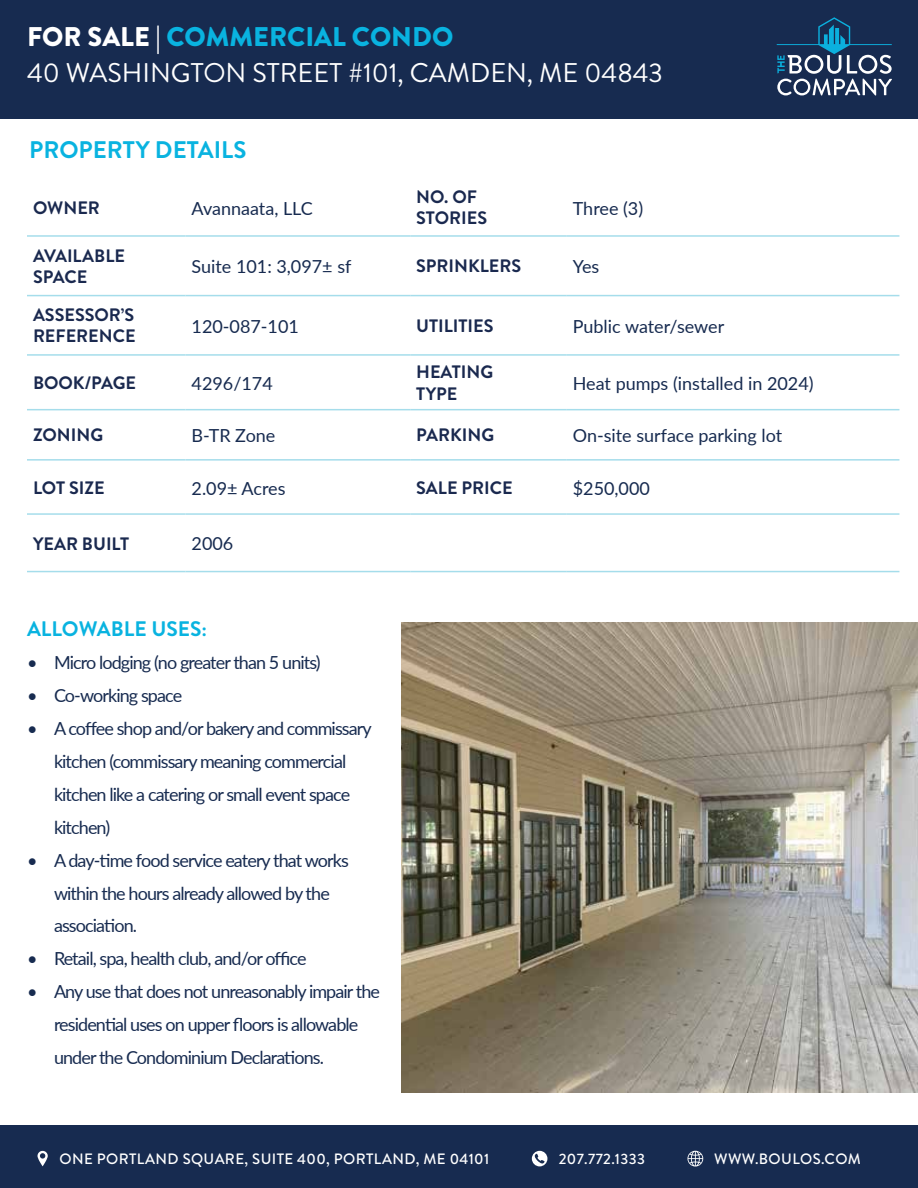
<style>
.page{position:relative;width:918px;height:1188px;background:#fff}
.page>*{position:absolute;margin:0;border:0;box-sizing:border-box;transform-origin:0 0}
.t1{font:27px/36px "Brandon Grotesque";color:#fff}
.t2{font:700 24px "Brandon Grotesque";color:#09b3e0}
.t3{font:700 21px "Brandon Grotesque";color:#09b3e0}
.t4{font:18px/33px "Lato";letter-spacing:-.05em;color:#172b50}
.t5{font:700 18px/21px "Brandon Grotesque";color:#1a294f}
.t6{font:18px "Lato";color:#172b50}
.t7{font:500 15px "Brandon Grotesque";letter-spacing:.025em;color:#fff}
.s1{font-weight:900}
.s2{font-weight:900;color:#09b3e0}
</style>
<div class="page">
<hr style="left:27px;top:235px;width:159px;height:2px;background:#a5ddeb">
<hr style="left:186px;top:235px;width:224px;height:2px;background:#a5ddeb">
<hr style="left:410px;top:235px;width:157px;height:2px;background:#a5ddeb">
<hr style="left:567px;top:235px;width:332px;height:2px;background:#a5ddeb">
<hr style="left:27px;top:295px;width:159px;height:1px;background:#a5ddeb">
<hr style="left:186px;top:295px;width:224px;height:1px;background:#a5ddeb">
<hr style="left:410px;top:295px;width:157px;height:1px;background:#a5ddeb">
<hr style="left:567px;top:295px;width:332px;height:1px;background:#a5ddeb">
<hr style="left:27px;top:354px;width:159px;height:2px;background:#a5ddeb">
<hr style="left:186px;top:354px;width:224px;height:2px;background:#a5ddeb">
<hr style="left:410px;top:354px;width:157px;height:2px;background:#a5ddeb">
<hr style="left:567px;top:354px;width:332px;height:2px;background:#a5ddeb">
<hr style="left:27px;top:409px;width:159px;height:1px;background:#a5ddeb">
<hr style="left:186px;top:409px;width:224px;height:1px;background:#a5ddeb">
<hr style="left:410px;top:409px;width:157px;height:1px;background:#a5ddeb">
<hr style="left:567px;top:409px;width:332px;height:1px;background:#a5ddeb">
<hr style="left:27px;top:459px;width:159px;height:2px;background:#a5ddeb">
<hr style="left:186px;top:459px;width:224px;height:2px;background:#a5ddeb">
<hr style="left:410px;top:459px;width:157px;height:2px;background:#a5ddeb">
<hr style="left:567px;top:459px;width:332px;height:2px;background:#a5ddeb">
<hr style="left:27px;top:513px;width:159px;height:2px;background:#a5ddeb">
<hr style="left:186px;top:513px;width:224px;height:2px;background:#a5ddeb">
<hr style="left:410px;top:513px;width:157px;height:2px;background:#a5ddeb">
<hr style="left:567px;top:513px;width:332px;height:2px;background:#a5ddeb">
<hr style="left:27px;top:571px;width:159px;height:1px;background:#a5ddeb">
<hr style="left:186px;top:571px;width:224px;height:1px;background:#a5ddeb">
<hr style="left:410px;top:571px;width:157px;height:1px;background:#a5ddeb">
<hr style="left:567px;top:571px;width:332px;height:1px;background:#a5ddeb">
<div style="left:0;top:1126px;width:918px;height:62px;background:#172b50"></div>
<svg style="left:38px;top:1151px;width:10px;height:15px"></svg>
<svg style="left:532px;top:1151px;width:15px;height:15px"></svg>
<svg style="left:687px;top:1151px;width:16px;height:16px"></svg>
<div style="left:0;top:0;width:918px;height:119px;background:#172b50"></div>
<svg style="left:777px;top:17px;width:115px;height:78px"></svg>
<img style="left:402px;top:623px;width:516px;height:469px">
<h1 class="t1" style="left:27px;top:19px;width:638px"><span class="s1">FOR SALE |</span> <span class="s2">COMMERCIAL CONDO<br></span>40 WASHINGTON STREET #101, CAMDEN, ME 04843</h1>
<h2 class="t2" style="left:29px;top:133px;width:219px">PROPERTY DETAILS</h2>
<p class="t5" style="left:33px;top:197px;width:68px">OWNER</p>
<p class="t6" style="left:192px;top:195px;width:123px">Avannaata, LLC</p>
<p class="t5" style="left:416px;top:187px;width:73px">NO. OF<br>STORIES</p>
<p class="t4" style="left:573px;top:191px;width:72px">Three (3)</p>
<p class="t5" style="left:33px;top:246px;width:94px">AVAILABLE<br>SPACE</p>
<p class="t6" style="left:192px;top:254px;width:161px">Suite 101: 3,097± sf</p>
<p class="t5" style="left:416px;top:256px;width:107px">SPRINKLERS</p>
<p class="t4" style="left:573px;top:250px;width:28px">Yes</p>
<p class="t5" style="left:33px;top:305px;width:104px">ASSESSOR’S<br>REFERENCE</p>
<p class="t6" style="left:192px;top:313px;width:109px">120-087-101</p>
<p class="t5" style="left:416px;top:315px;width:79px">UTILITIES</p>
<p class="t6" style="left:573px;top:313px;width:153px">Public water/sewer</p>
<p class="t5" style="left:33px;top:373px;width:105px">BOOK/PAGE</p>
<p class="t4" style="left:192px;top:366px;width:83px">4296/174</p>
<p class="t5" style="left:416px;top:362px;width:79px">HEATING<br>TYPE</p>
<p class="t6" style="left:573px;top:371px;width:242px">Heat pumps (installed in 2024)</p>
<p class="t5" style="left:33px;top:425px;width:72px">ZONING</p>
<p class="t4" style="left:192px;top:419px;width:85px">B-TR Zone</p>
<p class="t5" style="left:416px;top:425px;width:79px">PARKING</p>
<p class="t6" style="left:573px;top:423px;width:211px">On-site surface parking lot</p>
<p class="t5" style="left:33px;top:477px;width:73px">LOT SIZE</p>
<p class="t4" style="left:192px;top:471px;width:96px">2.09± Acres</p>
<p class="t5" style="left:416px;top:477px;width:98px">SALE PRICE</p>
<p class="t4" style="left:573px;top:471px;width:79px">$250,000</p>
<p class="t5" style="left:33px;top:533px;width:98px">YEAR BUILT</p>
<p class="t4" style="left:192px;top:527px;width:43px">2006</p>
<p class="t3" style="left:27px;top:614px;width:182px">ALLOWABLE USES:</p>
<p class="t4" style="left:27px;top:645px;width:295px">• Micro lodging (no greater than 5 units)</p>
<p class="t4" style="left:27px;top:678px;width:157px">• Co-working space</p>
<p class="t4" style="left:54px;top:711px;width:319px;text-indent:-27px">• A coffee shop and/or bakery and commissary kitchen (commissary meaning commercial kitchen like a catering or small event space kitchen)</p>
<p class="t4" style="left:54px;top:843px;width:296px;text-indent:-27px">• A day-time food service eatery that works within the hours already allowed by the association.</p>
<p class="t4" style="left:27px;top:942px;width:281px">• Retail, spa, health club, and/or office</p>
<p class="t4" style="left:54px;top:975px;width:328px;text-indent:-27px">• Any use that does not unreasonably impair the residential uses on upper floors is allowable under the Condominium Declarations.</p>
<p class="t7" style="left:60px;top:1148px;width:431px">ONE PORTLAND SQUARE, SUITE 400, PORTLAND, ME 04101</p>
<p class="t7" style="left:559px;top:1148px;width:88px">207.772.1333</p>
<p class="t7" style="left:714px;top:1148px;width:148px">WWW.BOULOS.COM</p>
</div>
